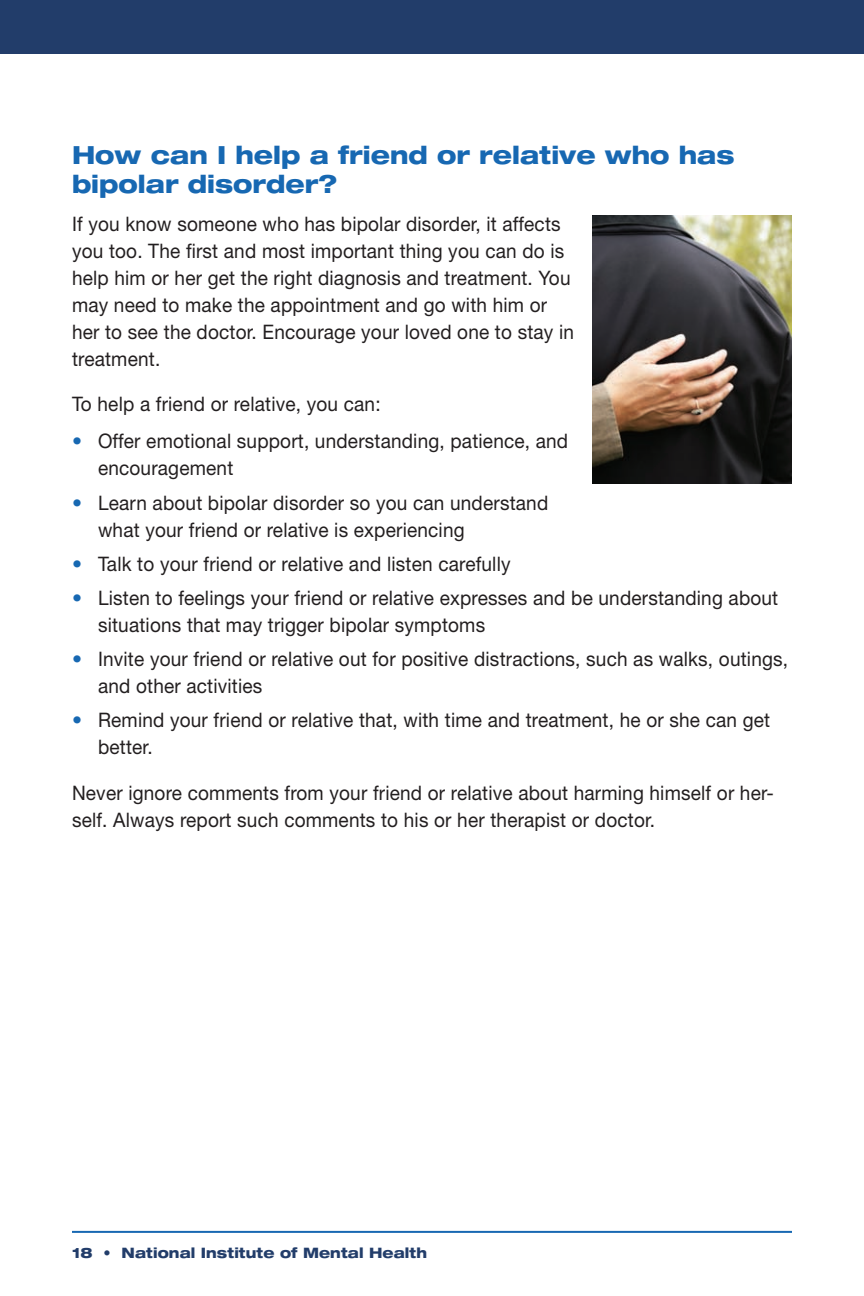
<style>
.page{position:relative;width:864px;height:1296px;background:#fff}
.page>*{position:absolute;margin:0;border:0;box-sizing:border-box;transform-origin:0 0}
.t1{font:800 expanded 25px/29px "Helvetica Neue";color:#1768b2;scale:.95 1}
.t2{font:20px/27px "Helvetica Neue";letter-spacing:.01em;color:#231f20;scale:.95 1}
.t3{font:800 expanded 14.4px "Helvetica Neue";letter-spacing:.005em;color:#223d6a;scale:.95 1}
.s1{font-weight:700;color:#1768b2}
.s2{font-weight:900;font-stretch:normal}
</style>
<div class="page">
<div style="left:0;top:0;width:864px;height:54px;background:#223d6a"></div>
<hr style="left:72px;top:1231px;width:720px;height:2px;background:#1768b2">
<img style="left:593px;top:215px;width:199px;height:268px">
<h2 class="t1" style="left:72px;top:140px;width:699px">How can I help a friend or relative who has bipolar disorder?</h2>
<p class="t2" style="left:72px;top:210px;width:530px">If you know someone who has bipolar disorder, it affects you too. The first and most important thing you can do is help him or her get the right diagnosis and treatment. You may need to make the appointment and go with him or her to see the doctor. Encourage your loved one to stay in treatment.</p>
<p class="t2" style="left:72px;top:390px;width:326px">To help a friend or relative, you can:</p>
<p class="t2" style="left:98px;top:427px;width:497px;text-indent:-26px"><span class="s1">•</span> Offer emotional support, understanding, patience, and encouragement</p>
<p class="t2" style="left:98px;top:489px;width:475px;text-indent:-26px"><span class="s1">•</span> Learn about bipolar disorder so you can understand what your friend or relative is experiencing</p>
<p class="t2" style="left:72px;top:550px;width:463px"><span class="s1">•</span> Talk to your friend or relative and listen carefully</p>
<p class="t2" style="left:98px;top:584px;width:718px;text-indent:-26px"><span class="s1">•</span> Listen to feelings your friend or relative expresses and be understanding about situations that may trigger bipolar symptoms</p>
<p class="t2" style="left:98px;top:645px;width:728px;text-indent:-26px"><span class="s1">•</span> Invite your friend or relative out for positive distractions, such as walks, outings, and other activities</p>
<p class="t2" style="left:98px;top:706px;width:709px;text-indent:-26px"><span class="s1">•</span> Remind your friend or relative that, with time and treatment, he or she can get better.</p>
<p class="t2" style="left:72px;top:779px;width:740px">Never ignore comments from your friend or relative about harming himself or her&shy;self. Always report such comments to his or her therapist or doctor.</p>
<p class="t3" style="left:72px;top:1244px;width:375px">18 <span class="s2">•</span> National Institute of Mental Health</p>
</div>
